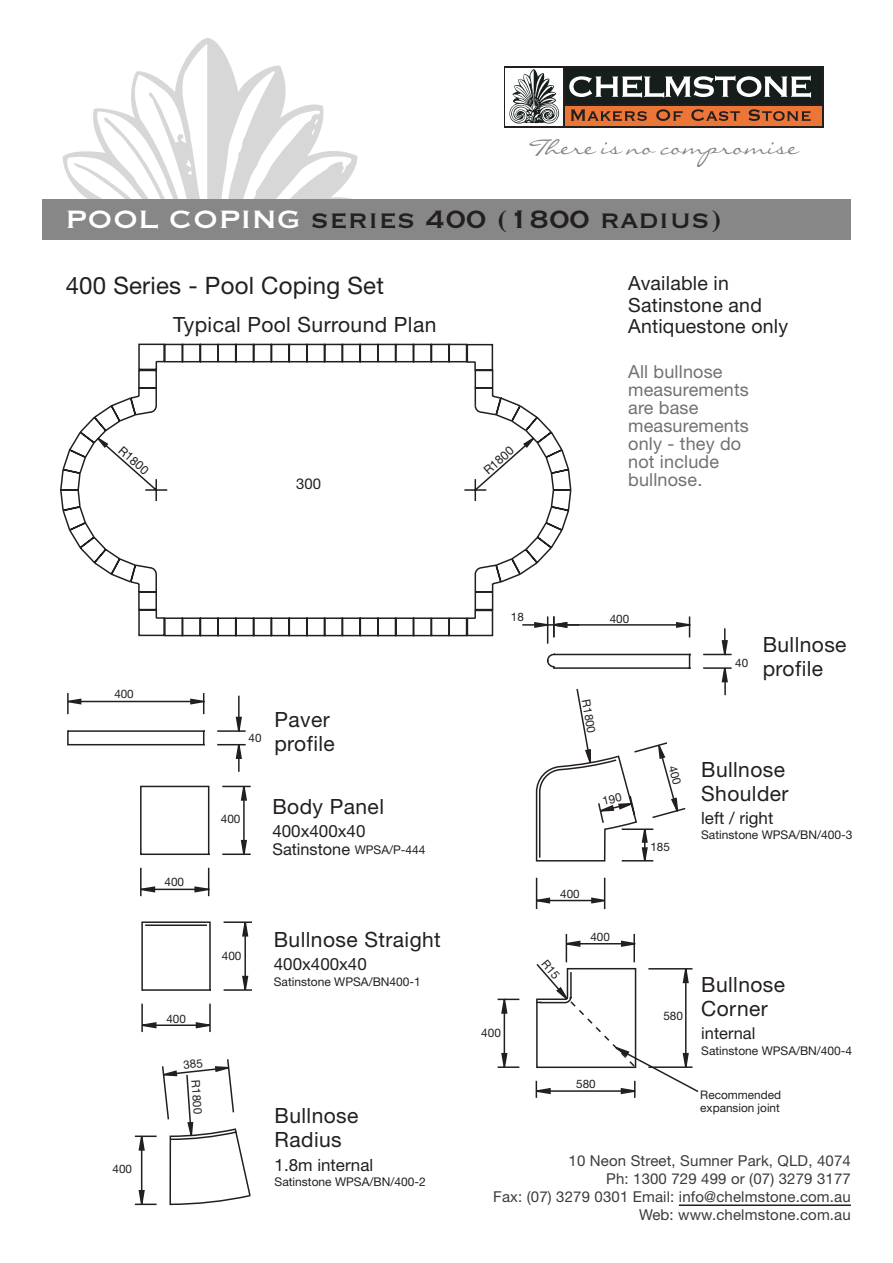
<style>
.page{position:relative;width:893px;height:1263px;background:#fff}
.page>*{position:absolute;margin:0;border:0;box-sizing:border-box;transform-origin:0 0}
.t1{font:33px "Copperplate Thirty One BC";color:#231f1f}
.t2{font:24px "Helvetica Neue";letter-spacing:.01em;color:#231f1f}
.t3{font:21px/24px "Helvetica Neue";letter-spacing:.02em;color:#231f1f}
.t4{font:20.55px "Liorah BT";color:#808284}
.t5{font:19.5px/21.6px "Helvetica Neue";letter-spacing:.01em;color:#231f1f}
.t6{font:18px/18px "Helvetica Neue";letter-spacing:.01em;color:#707170}
.t7{font:16.95px "Helvetica Neue";color:#231f1f}
.t8{font:16.35px "Helvetica Neue";color:#231f1f}
.t9{font:15px/18px "Helvetica Neue";letter-spacing:.01em;color:#393d3a;text-align:right}
.t10{font:14.85px "Helvetica Neue";color:#231f1f}
.t11{font:12.15px "Helvetica Neue";color:#231f1f}
.t12{font:12px "Helvetica Neue";color:#231f1f}
.t13{font:11.7px/13.4px "Helvetica Neue";color:#231f1f}
.s1{color:#fff}
.s2{font-size:12px}
</style>
<div class="page">
<svg style="left:504px;top:66px;width:319px;height:61px;background:#3d2b22"></svg>
<div style="left:505px;top:68px;width:58px;height:57px;background:#fff"></div>
<div style="left:565px;top:106px;width:256px;height:19px;background:#eb7638"></div>
<div style="left:565px;top:68px;width:256px;height:36px;background:#161e1c"></div>
<svg style="left:569px;top:76px;width:242px;height:22px"></svg>
<svg style="left:571px;top:109px;width:75px;height:12px"></svg>
<svg style="left:656px;top:109px;width:26px;height:12px"></svg>
<svg style="left:691px;top:109px;width:48px;height:12px"></svg>
<svg style="left:748px;top:109px;width:62px;height:12px"></svg>
<svg style="left:509px;top:69px;width:50px;height:57px"></svg>
<svg style="left:42px;top:38px;width:316px;height:162px"></svg>
<div style="left:43px;top:199px;width:807px;height:40px;background:#878787"></div>
<hr style="left:678px;top:1205px;width:172px;height:1px;background:#231f1f">
<svg style="left:494px;top:395px;width:78px;height:176px"></svg>
<svg style="left:60px;top:415px;width:467px;height:170px"></svg>
<svg style="left:522px;top:432px;width:18px;height:17px"></svg>
<svg style="left:78px;top:396px;width:59px;height:107px"></svg>
<svg style="left:137px;top:343px;width:357px;height:294px"></svg>
<svg style="left:67px;top:693px;width:184px;height:203px"></svg>
<div style="left:141px;top:921px;width:70px;height:70px;border:2px solid #231f1f"></div>
<hr style="left:141px;top:1004px;width:2px;height:28px;background:#231f1f">
<hr style="left:209px;top:1004px;width:2px;height:28px;background:#231f1f">
<hr style="left:156px;top:1025px;width:40px;height:1px;background:#231f1f">
<svg style="left:141px;top:1021px;width:16px;height:8px"></svg>
<svg style="left:195px;top:1021px;width:16px;height:8px"></svg>
<hr style="left:145px;top:924px;width:62px;height:2px;background:#231f1f">
<svg style="left:242px;top:975px;width:7px;height:14px"></svg>
<hr style="left:223px;top:989px;width:29px;height:2px;background:#231f1f">
<hr style="left:223px;top:921px;width:29px;height:2px;background:#231f1f">
<svg style="left:241px;top:921px;width:8px;height:16px"></svg>
<hr style="left:244px;top:936px;width:2px;height:41px;background:#231f1f">
<hr style="left:604px;top:878px;width:1px;height:31px;background:#231f1f">
<hr style="left:536px;top:878px;width:1px;height:31px;background:#231f1f">
<hr style="left:536px;top:900px;width:56px;height:1px;background:#231f1f">
<svg style="left:590px;top:897px;width:16px;height:7px"></svg>
<svg style="left:535px;top:897px;width:16px;height:7px"></svg>
<hr style="left:565px;top:934px;width:2px;height:28px;background:#231f1f">
<hr style="left:633px;top:934px;width:2px;height:28px;background:#231f1f">
<hr style="left:579px;top:943px;width:48px;height:2px;background:#231f1f">
<svg style="left:565px;top:940px;width:16px;height:8px"></svg>
<svg style="left:620px;top:940px;width:16px;height:8px"></svg>
<svg style="left:135px;top:1059px;width:116px;height:147px"></svg>
<svg style="left:522px;top:616px;width:209px;height:246px"></svg>
<svg style="left:497px;top:959px;width:202px;height:139px"></svg>
<h3 class="t4" style="left:530px;top:135px;width:269px">There is no compromise</h3>
<h1 class="t1" style="left:65px;top:197px;width:659px"><span class="s1">POOL COPING</span> series 400 (1800 radius)</h1>
<h2 class="t2" style="left:66px;top:277px;width:320px">400 Series - Pool Coping Set</h2>
<h3 class="t3" style="left:173px;top:314px;width:264px">Typical Pool Surround Plan</h3>
<p class="t11" style="left:123px;top:445px;width:37px;rotate:41deg">R1800</p>
<p class="t10" style="left:296px;top:478px;width:26px">300</p>
<p class="t11" style="left:482px;top:469px;width:37px;rotate:-42deg">R1800</p>
<h3 class="t5" style="left:628px;top:274px;width:161px">Available in<br>Satinstone and<br>Antiquestone only</h3>
<p class="t6" style="left:628px;top:364px;width:122px">All bullnose measurements are base measurements only - they do not include bullnose.</p>
<p class="t13" style="left:114px;top:688px;width:21px">400</p>
<p class="t13" style="left:112px;top:1164px;width:21px">400</p>
<p class="t13" style="left:164px;top:877px;width:21px">400</p>
<p class="t13" style="left:166px;top:1013px;width:21px">400</p>
<p class="t13" style="left:248px;top:732px;width:14px">40</p>
<h3 class="t3" style="left:274px;top:710px;width:62px">Paver profile</h3>
<p class="t13" style="left:221px;top:813px;width:21px">400</p>
<h3 class="t3" style="left:272px;top:797px;width:113px">Body Panel</h3>
<p class="t7" style="left:272px;top:825px;width:94px">400x400x40</p>
<p class="t8" style="left:272px;top:843px;width:155px">Satinstone <span class="s2">WPSA/P-444</span></p>
<p class="t13" style="left:222px;top:950px;width:21px">400</p>
<h3 class="t3" style="left:274px;top:929px;width:168px">Bullnose Straight</h3>
<p class="t7" style="left:274px;top:958px;width:94px">400x400x40</p>
<p class="t12" style="left:274px;top:977px;width:148px">Satinstone WPSA/BN400-1</p>
<p class="t13" style="left:201px;top:1080px;width:35px;rotate:86deg">R1800</p>
<h3 class="t3" style="left:274px;top:1105px;width:85px">Bullnose<br>Radius</h3>
<p class="t7" style="left:274px;top:1159px;width:100px">1.8m internal</p>
<p class="t12" style="left:274px;top:1178px;width:153px">Satinstone WPSA/BN/400-2</p>
<p class="t13" style="left:511px;top:611px;width:14px">18</p>
<p class="t13" style="left:609px;top:613px;width:21px">400</p>
<p class="t13" style="left:591px;top:699px;width:35px;rotate:80deg">R1800</p>
<p class="t13" style="left:481px;top:1027px;width:21px">400</p>
<p class="t13" style="left:560px;top:888px;width:21px">400</p>
<p class="t13" style="left:590px;top:931px;width:21px">400</p>
<p class="t13" style="left:576px;top:1079px;width:21px">580</p>
<p class="t13" style="left:735px;top:657px;width:14px">40</p>
<h3 class="t3" style="left:762px;top:634px;width:85px">Bullnose profile</h3>
<p class="t13" style="left:650px;top:841px;width:21px">185</p>
<h3 class="t3" style="left:701px;top:760px;width:89px">Bullnose<br>Shoulder</h3>
<p class="t7" style="left:701px;top:812px;width:74px">left / right</p>
<p class="t12" style="left:701px;top:831px;width:153px">Satinstone WPSA/BN/400-3</p>
<p class="t13" style="left:663px;top:1010px;width:21px">580</p>
<h3 class="t3" style="left:701px;top:974px;width:85px">Bullnose<br>Corner</h3>
<p class="t8" style="left:701px;top:1027px;width:56px">internal</p>
<p class="t12" style="left:701px;top:1046px;width:152px">Satinstone WPSA/BN/400-4</p>
<p class="t13" style="left:700px;top:1089px;width:82px">Recommended expansion joint</p>
<p class="t9" style="left:493px;top:1153px;width:359px">10 Neon Street, Sumner Park, QLD, 4074<br>Ph: 1300 729 499 or (07) 3279 3177<br>Fax: (07) 3279 0301 Email: info@chelmstone.com.au Web: www.chelmstone.com.au</p>
</div>
